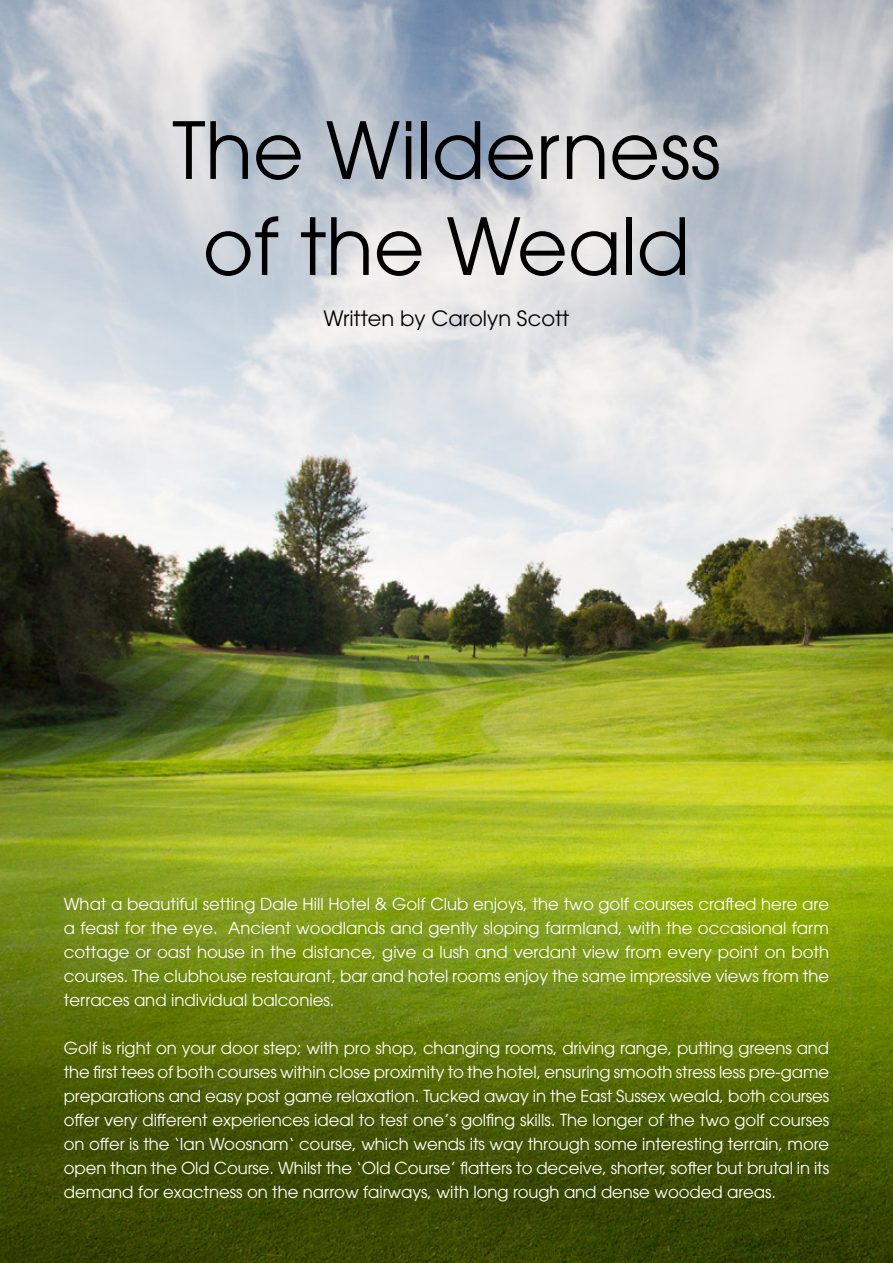
<style>
.page{position:relative;width:893px;height:1263px;background:#fff}
.page>*{position:absolute;margin:0;border:0;box-sizing:border-box;transform-origin:0 0}
.t1{font:78px/96px "ITC Avant Garde Pro";color:#000;text-align:center}
.t2{font:21px "ITC Avant Garde Pro";color:#000}
.t3{font:16.5px/24px "ITC Avant Garde Pro";letter-spacing:-.005em;color:#fff;text-align:justify}
</style>
<div class="page">
<img style="left:0;top:0;width:893px;height:1263px">
<h1 class="t1" style="left:172px;top:101px;width:550px">The Wilderness of the Weald</h1>
<p class="t2" style="left:324px;top:305px;width:247px">Written by Carolyn Scott</p>
<p class="t3" style="left:64px;top:891px;width:767px">What a beautiful setting Dale Hill Hotel &amp; Golf Club enjoys, the two golf courses crafted here are a feast for the eye. Ancient woodlands and gently sloping farmland, with the occasional farm cottage or oast house in the distance, give a lush and verdant view from every point on both courses. The clubhouse restaurant, bar and hotel rooms enjoy the same impressive views from the terraces and individual balconies.</p>
<p class="t3" style="left:64px;top:1036px;width:767px">Golf is right on your door step; with pro shop, changing rooms, driving range, putting greens and the first tees of both courses within close proximity to the hotel, ensuring smooth stress less pre-game preparations and easy post game relaxation. Tucked away in the East Sussex weald, both courses offer very different experiences ideal to test one’s golfing skills. The longer of the two golf courses on offer is the ‘Ian Woosnam‘ course, which wends its way through some interesting terrain, more open than the Old Course. Whilst the ‘Old Course’ flatters to deceive, shorter, softer but brutal in its demand for exactness on the narrow fairways, with long rough and dense wooded areas.</p>
</div>
